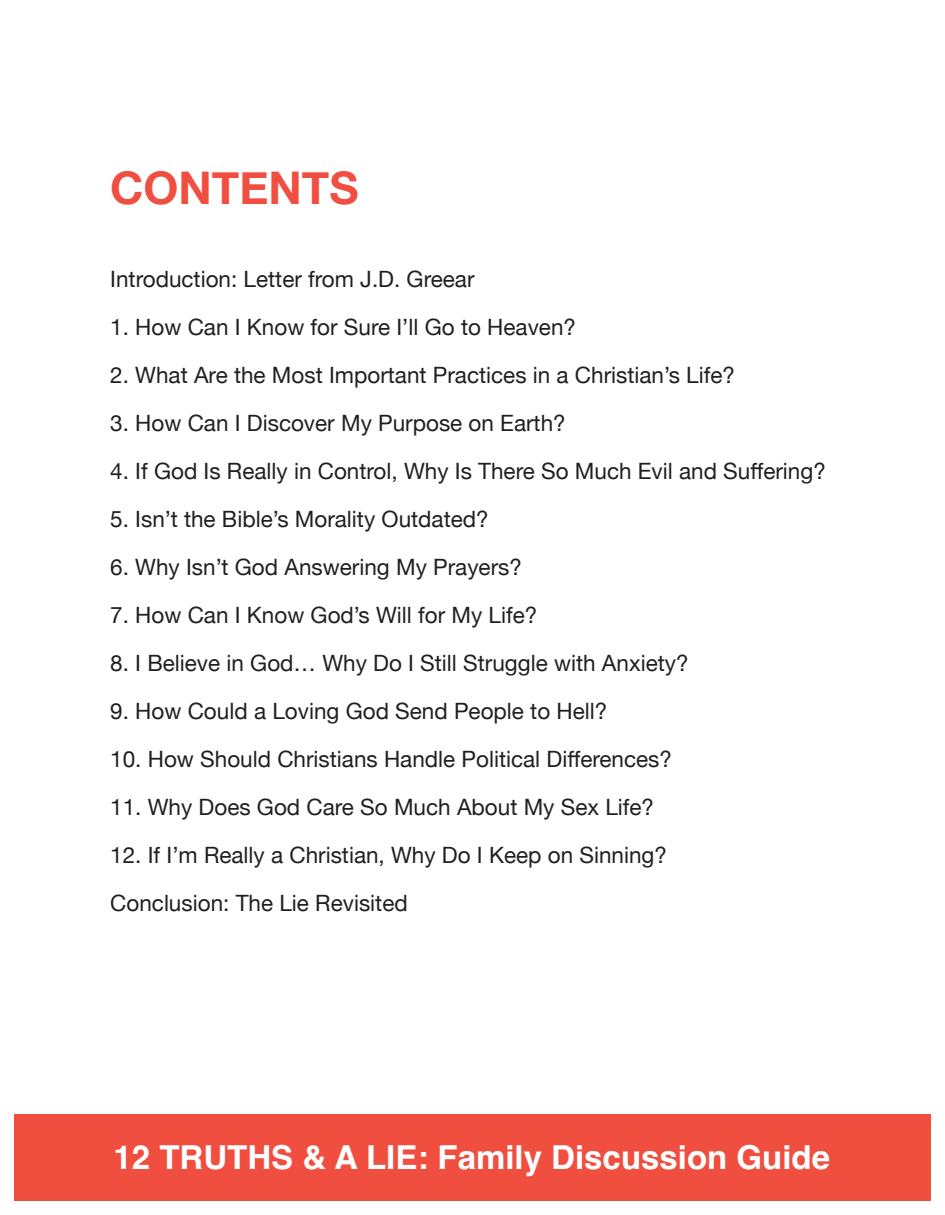
<style>
.page{position:relative;width:945px;height:1215px;background:#fff}
.page>*{position:absolute;margin:0;border:0;box-sizing:border-box;transform-origin:0 0}
.t1{font:700 45px "Helvetica Neue";color:#f04e41}
.t2{font:700 33px "Helvetica";color:#fff}
.t3{font:22.5px "Helvetica Neue";color:#231f20}
</style>
<div class="page">
<div style="left:14px;top:1114px;width:917px;height:87px;background:#f04f40"></div>
<p class="t1" style="left:110px;top:153px;width:250px">CONTENTS</p>
<p class="t3" style="left:110px;top:262px;width:366px">Introduction: Letter from J.D. Greear</p>
<p class="t3" style="left:110px;top:310px;width:467px">1. How Can I Know for Sure I’ll Go to Heaven?</p>
<p class="t3" style="left:110px;top:358px;width:626px">2. What Are the Most Important Practices in a Christian’s Life?</p>
<p class="t3" style="left:110px;top:406px;width:457px">3. How Can I Discover My Purpose on Earth?</p>
<p class="t3" style="left:110px;top:454px;width:717px">4. If God Is Really in Control, Why Is There So Much Evil and Suffering?</p>
<p class="t3" style="left:110px;top:502px;width:380px">5. Isn’t the Bible’s Morality Outdated?</p>
<p class="t3" style="left:110px;top:550px;width:413px">6. Why Isn’t God Answering My Prayers?</p>
<p class="t3" style="left:110px;top:598px;width:429px">7. How Can I Know God’s Will for My Life?</p>
<p class="t3" style="left:110px;top:646px;width:580px">8. I Believe in God… Why Do I Still Struggle with Anxiety?</p>
<p class="t3" style="left:110px;top:694px;width:499px">9. How Could a Loving God Send People to Hell?</p>
<p class="t3" style="left:110px;top:742px;width:563px">10. How Should Christians Handle Political Differences?</p>
<p class="t3" style="left:110px;top:790px;width:545px">11. Why Does God Care So Much About My Sex Life?</p>
<p class="t3" style="left:110px;top:838px;width:558px">12. If I’m Really a Christian, Why Do I Keep on Sinning?</p>
<p class="t3" style="left:110px;top:886px;width:299px">Conclusion: The Lie Revisited</p>
<h2 class="t2" style="left:114px;top:1137px;width:718px">12 TRUTHS &amp; A LIE: Family Discussion Guide</h2>
</div>
